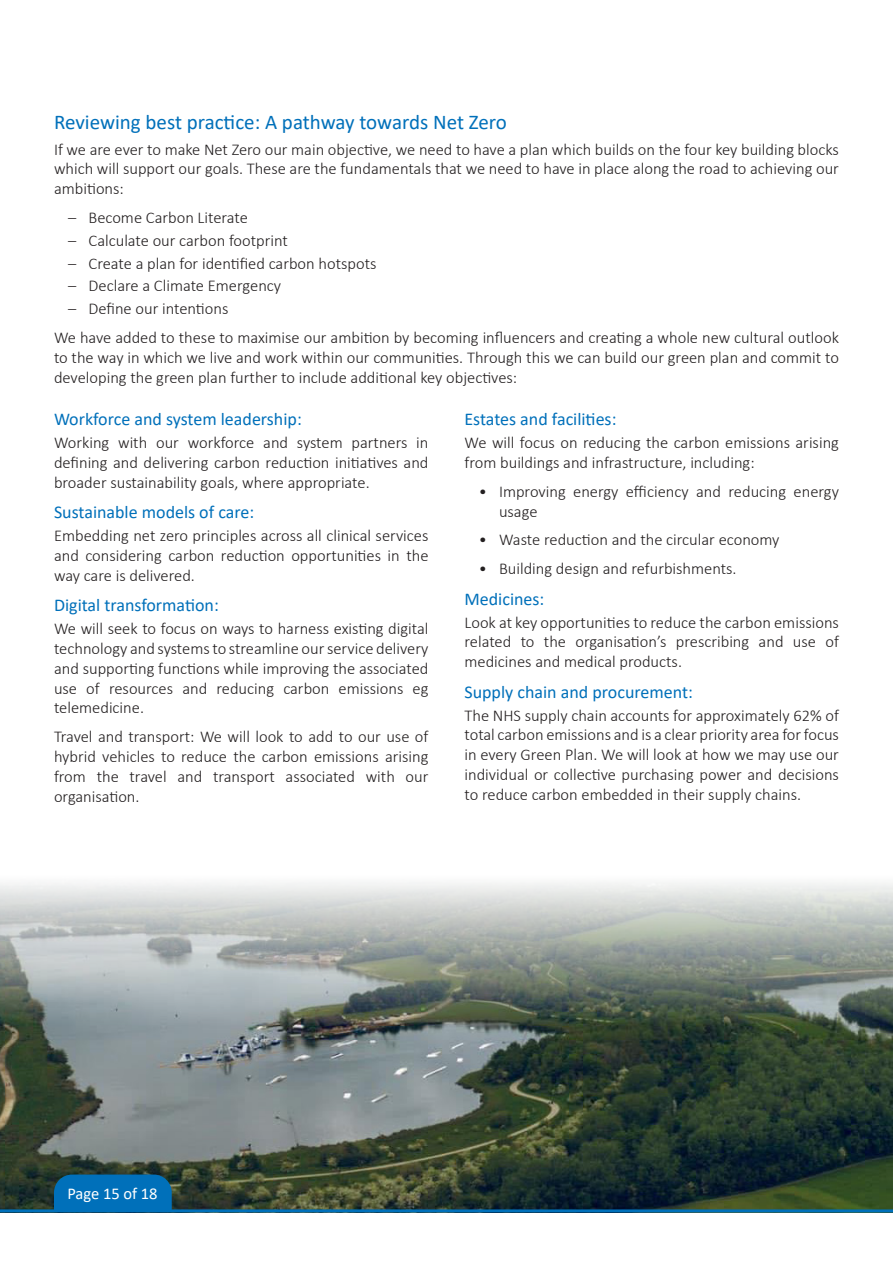
<style>
.page{position:relative;width:893px;height:1263px;background:#fff}
.page>*{position:absolute;margin:0;border:0;box-sizing:border-box;transform-origin:0 0}
.Heading_1{font:21px "Calibri";color:#0070ba}
.t1{font:18px "Calibri";color:#0070ba}
.t2{font:300 16.5px/19.8px "Calibri";color:#231f20;text-align:justify}
.t3{font:16.5px "Calibri";color:#fff}
</style>
<div class="page">
<img style="left:0;top:882px;width:893px;height:327px">
<hr style="left:0;top:1209px;width:893px;height:3px;background:#0070ba">
<div style="left:54px;top:1174px;width:118px;height:36px;background:#0070ba"></div>
<p class="Heading_1" style="left:54px;top:107px;width:454px">Reviewing best practice: A pathway towards Net Zero</p>
<p class="t2" style="left:54px;top:139px;width:786px">If we are ever to make Net Zero our main objective, we need to have a plan which builds on the four key building blocks which will support our goals. These are the fundamentals that we need to have in place along the road to achieving our ambitions:</p>
<p class="t2" style="left:68px;top:207px;width:181px">– Become Carbon Literate</p>
<p class="t2" style="left:68px;top:230px;width:221px">– Calculate our carbon footprint</p>
<p class="t2" style="left:68px;top:253px;width:310px">– Create a plan for identified carbon hotspots</p>
<p class="t2" style="left:68px;top:276px;width:214px">– Declare a Climate Emergency</p>
<p class="t2" style="left:68px;top:299px;width:162px">– Define our intentions</p>
<p class="t2" style="left:54px;top:327px;width:786px">We have added to these to maximise our ambition by becoming influencers and creating a whole new cultural outlook to the way in which we live and work within our communities. Through this we can build our green plan and commit to developing the green plan further to include additional key objectives:</p>
<p class="t1" style="left:54px;top:407px;width:249px">Workforce and system leadership:</p>
<p class="t2" style="left:54px;top:433px;width:376px">Working with our workforce and system partners in defining and delivering carbon reduction initiatives and broader sustainability goals, where appropriate.</p>
<p class="t1" style="left:54px;top:500px;width:202px">Sustainable models of care:</p>
<p class="t2" style="left:54px;top:526px;width:376px">Embedding net zero principles across all clinical services and considering carbon reduction opportunities in the way care is delivered.</p>
<p class="t1" style="left:54px;top:593px;width:166px">Digital transformation:</p>
<p class="t2" style="left:54px;top:619px;width:376px">We will seek to focus on ways to harness existing digital technology and systems to streamline our service delivery and supporting functions while improving the associated use of resources and reducing carbon emissions eg telemedicine.</p>
<p class="t2" style="left:54px;top:727px;width:376px">Travel and transport: We will look to add to our use of hybrid vehicles to reduce the carbon emissions arising from the travel and transport associated with our organisation.</p>
<p class="t1" style="left:464px;top:407px;width:153px">Estates and facilities:</p>
<p class="t2" style="left:464px;top:433px;width:376px">We will focus on reducing the carbon emissions arising from buildings and infrastructure, including:</p>
<p class="t2" style="left:499px;top:481px;width:341px;text-indent:-20px">• Improving energy efficiency and reducing energy usage</p>
<p class="t2" style="left:479px;top:530px;width:302px">• Waste reduction and the circular economy</p>
<p class="t2" style="left:479px;top:559px;width:259px">• Building design and refurbishments.</p>
<p class="t1" style="left:464px;top:586px;width:81px">Medicines:</p>
<p class="t2" style="left:464px;top:612px;width:376px">Look at key opportunities to reduce the carbon emissions related to the organisation’s prescribing and use of medicines and medical products.</p>
<p class="t1" style="left:464px;top:679px;width:230px">Supply chain and procurement:</p>
<p class="t2" style="left:464px;top:705px;width:376px">The NHS supply chain accounts for approximately 62% of total carbon emissions and is a clear priority area for focus in every Green Plan. We will look at how we may use our individual or collective purchasing power and decisions to reduce carbon embedded in their supply chains.</p>
<p class="t3" style="left:67px;top:1182px;width:92px">Page 15 of 18</p>
</div>
